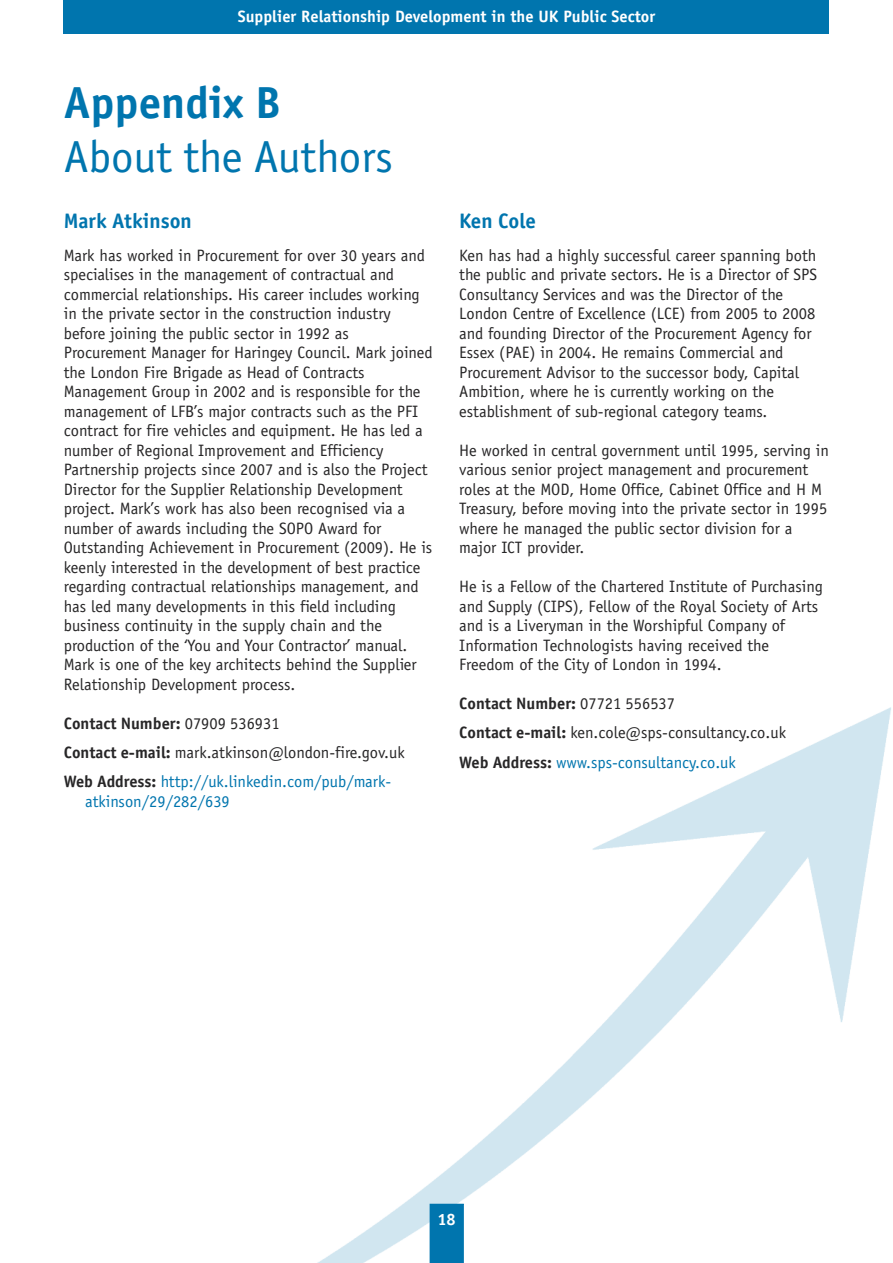
<style>
.page{position:relative;width:893px;height:1263px;background:#fff}
.page>*{position:absolute;margin:0;border:0;box-sizing:border-box;transform-origin:0 0}
.t1{font:45px "Officina Sans";color:#0075ae}
.t2{font:700 45px "Officina Sans";color:#0075ae}
.t3{font:700 21px "Officina Sans";color:#0075ae}
.t4{font:16.5px/19.5px "Officina Sans";color:#272627}
.t5{font:700 16.5px "Officina Sans";color:#fff}
.t6{font:16.5px "Officina Sans";color:#0075ae}
.s1{font-weight:700}
.s2{color:#0075ae}
</style>
<div class="page">
<img style="left:317px;top:707px;width:574px;height:556px">
<div style="left:64px;top:0;width:765px;height:34px;background:#0075ae"></div>
<div style="left:430px;top:1204px;width:34px;height:59px;background:#0075ae"></div>
<p class="t5" style="left:238px;top:10px;width:419px">Supplier Relationship Development in the UK Public Sector</p>
<h1 class="t2" style="left:64px;top:85px;width:219px">Appendix B</h1>
<h1 class="t1" style="left:64px;top:139px;width:331px">About the Authors</h1>
<p class="t3" style="left:64px;top:213px;width:130px">Mark Atkinson</p>
<p class="t4" style="left:64px;top:247px;width:370px">Mark has worked in Procurement for over 30 years and specialises in the management of contractual and commercial relationships. His career includes working in the private sector in the construction industry before joining the public sector in 1992 as Procurement Manager for Haringey Council. Mark joined the London Fire Brigade as Head of Contracts Management Group in 2002 and is responsible for the management of LFB’s major contracts such as the PFI contract for fire vehicles and equipment. He has led a number of Regional Improvement and Efficiency Partnership projects since 2007 and is also the Project Director for the Supplier Relationship Development project. Mark’s work has also been recognised via a number of awards including the SOPO Award for Outstanding Achievement in Procurement (2009). He is keenly interested in the development of best practice regarding contractual relationships management, and has led many developments in this field including business continuity in the supply chain and the production of the ‘You and Your Contractor’ manual.<br>Mark is one of the key architects behind the Supplier Relationship Development process.</p>
<p class="t4" style="left:64px;top:710px;width:342px;line-height:29.2px"><span class="s1">Contact Number:</span> 07909 536931<br><span class="s1">Contact e-mail:</span> mark.atkinson@london-fire.gov.uk<br><span class="s1">Web Address:</span> <span class="s2">http://uk.linkedin.com/pub/mark-</span></p>
<p class="t6" style="left:85px;top:795px;width:146px">atkinson/29/282/639</p>
<p class="t3" style="left:459px;top:213px;width:78px">Ken Cole</p>
<p class="t4" style="left:459px;top:247px;width:359px">Ken has had a highly successful career spanning both the public and private sectors. He is a Director of SPS Consultancy Services and was the Director of the London Centre of Excellence (LCE) from 2005 to 2008 and founding Director of the Procurement Agency for Essex (PAE) in 2004. He remains Commercial and Procurement Advisor to the successor body, Capital Ambition, where he is currently working on the establishment of sub-regional category teams.</p>
<p class="t4" style="left:459px;top:442px;width:371px">He worked in central government until 1995, serving in various senior project management and procurement roles at the MOD, Home Office, Cabinet Office and H M Treasury, before moving into the private sector in 1995 where he managed the public sector division for a major ICT provider.</p>
<p class="t4" style="left:459px;top:578px;width:365px">He is a Fellow of the Chartered Institute of Purchasing and Supply (CIPS), Fellow of the Royal Society of Arts and is a Liveryman in the Worshipful Company of Information Technologists having received the Freedom of the City of London in 1994.</p>
<p class="t4" style="left:459px;top:690px;width:328px;line-height:29.2px"><span class="s1">Contact Number:</span> 07721 556537<br><span class="s1">Contact e-mail:</span> ken.cole@sps-consultancy.co.uk<br><span class="s1">Web Address:</span> <span class="s2">www.sps-consultancy.co.uk</span></p>
<p class="t5" style="left:437px;top:1213px;width:20px">18</p>
</div>
